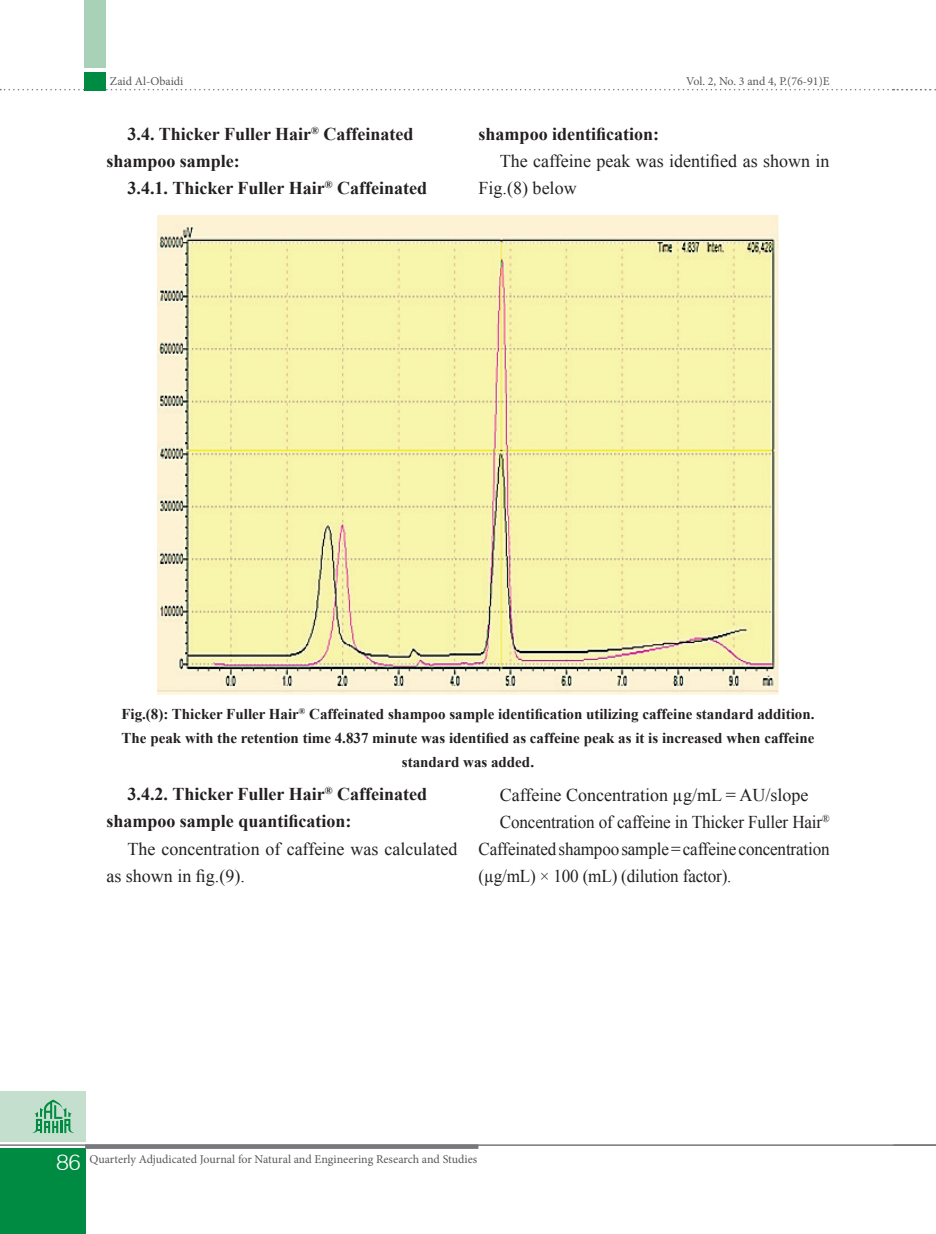
<style>
.page{position:relative;width:936px;height:1234px;background:#fff}
.page>*{position:absolute;margin:0;border:0;box-sizing:border-box;transform-origin:0 0}
.t1{font:300 21px "BMW Type";color:#fff}
.t2{font:700 18px/27px "Times New Roman";color:#231f20}
.t3{font:18px/27px "Times New Roman";letter-spacing:-.005em;color:#231f20}
.t4{font:18px "Times New Roman";letter-spacing:-.005em;color:#231f20;scale:.95 1}
.t5{font:700 15px/24px "Times New Roman";color:#231f20;text-align:center}
.t6{font:12px "Minion Pro";color:#57585a}
</style>
<div class="page">
<div style="left:0;top:1148px;width:85px;height:85px;background:#008b43"></div>
<hr style="left:0;top:1144px;width:935px;height:1px;background:#76787b">
<svg style="left:85px;top:1144px;width:393px;height:4px;background:#7b7d7f"></svg>
<div style="left:0;top:1091px;width:85px;height:50px;background:#c4dfcd"></div>
<svg style="left:0;top:89px;width:936px;height:1px"></svg>
<div style="left:84px;top:72px;width:22px;height:18px;background:#008b43"></div>
<div style="left:84px;top:0;width:22px;height:67px;background:#a9d1b7"></div>
<svg style="left:34px;top:1099px;width:38px;height:33px"></svg>
<img style="left:158px;top:216px;width:620px;height:478px">
<p class="t6" style="left:110px;top:73px;width:75px">Zaid Al-Obaidi</p>
<p class="t6" style="left:686px;top:73px;width:145px">Vol. 2, No. 3 and 4, P.(76-91)E</p>
<p class="t2" style="left:106px;top:120px;width:309px;text-indent:21px">3.4. Thicker Fuller Hair<sup>®</sup> Caffeinated shampoo sample:</p>
<p class="t2" style="left:128px;top:174px;width:301px">3.4.1. Thicker Fuller Hair<sup>®</sup> Caffeinated</p>
<p class="t2" style="left:478px;top:120px;width:182px">shampoo identification:</p>
<p class="t3" style="left:478px;top:147px;width:352px;text-indent:21px">The caffeine peak was identified as shown in<br>Fig.(8) below</p>
<p class="t5" style="left:121px;top:701px;width:694px">Fig.(8): Thicker Fuller Hair<sup>®</sup> Caffeinated shampoo sample identification utilizing caffeine standard addition.<br>The peak with the retention time 4.837 minute was identified as caffeine peak as it is increased when caffeine standard was added.</p>
<p class="t2" style="left:106px;top:780px;width:322px;text-indent:21px">3.4.2. Thicker Fuller Hair<sup>®</sup> Caffeinated shampoo sample quantification:</p>
<p class="t3" style="left:106px;top:834px;width:352px;text-indent:21px">The concentration of caffeine was calculated as shown in fig.(9).</p>
<p class="t3" style="left:500px;top:780px;width:310px">Caffeine Concentration µg/mL = AU/slope</p>
<p class="t4" style="left:500px;top:809px;width:348px">Concentration of caffeine in Thicker Fuller Hair<sup>®</sup></p>
<p class="t4" style="left:478px;top:836px;width:371px">Caffeinated shampoo sample = caffeine concentration</p>
<p class="t4" style="left:478px;top:863px;width:268px">(µg/mL) × 100 (mL) (dilution factor).</p>
<h1 class="t1" style="left:56px;top:1147px;width:26px">86</h1>
<p class="t6" style="left:89px;top:1150px;width:389px">Quarterly Adjudicated Journal for Natural and Engineering Research and Studies</p>
</div>
